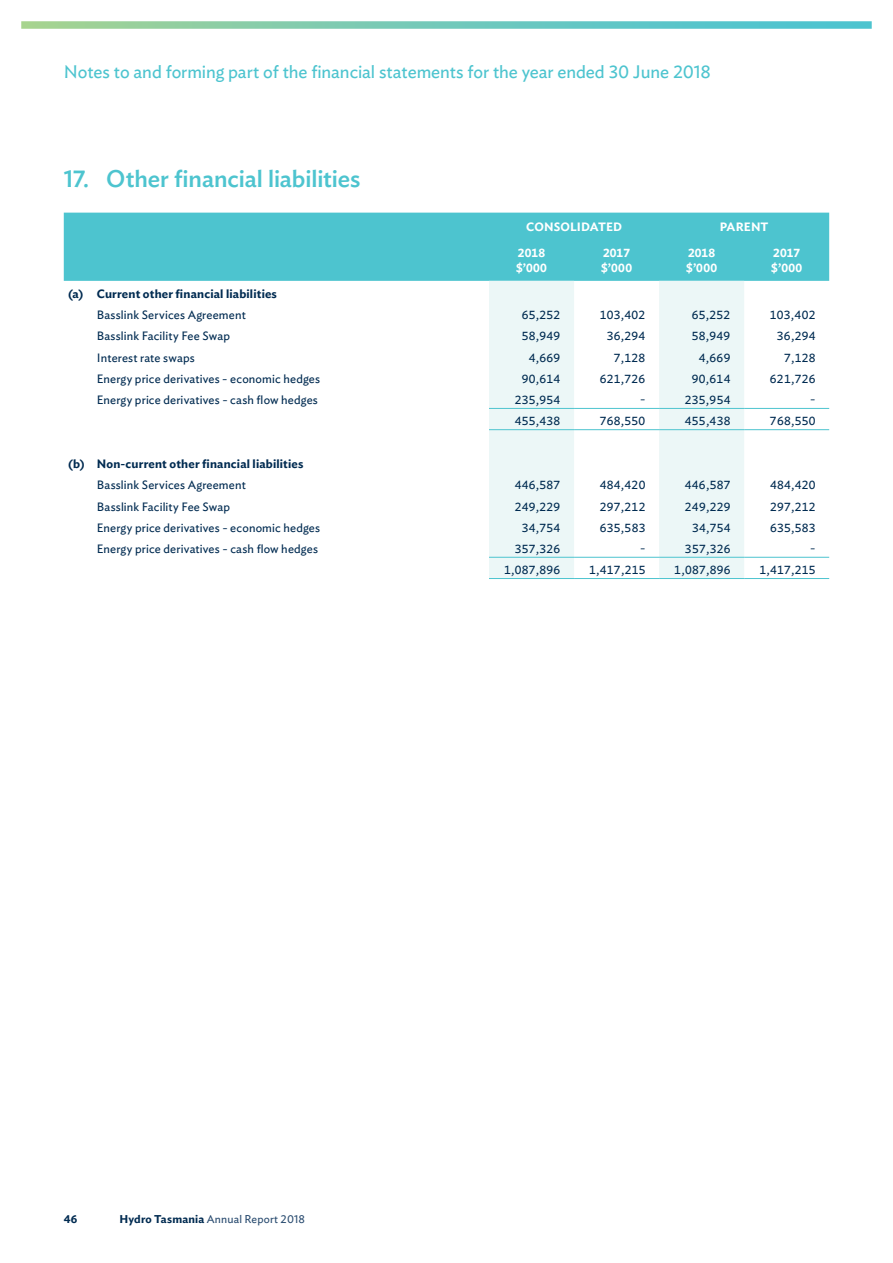
<style>
.page{position:relative;width:893px;height:1263px;background:#fff}
.page>*{position:absolute;margin:0;border:0;box-sizing:border-box;transform-origin:0 0}
.t1{font:500 24px "Ideal Sans";letter-spacing:-.005em;color:#4dc4cf}
.t2{font:18px "Ideal Sans";letter-spacing:-.005em;color:#4dc4cf}
.t3{font:12px "Ideal Sans";letter-spacing:.015em;color:#002b51}
.t4{font:600 12px "Ideal Sans";letter-spacing:.015em;color:#002b51}
.t5{font:600 12px/15px "Ideal Sans";letter-spacing:.01em;color:#fff}
.t6{font:11.25px "Ideal Sans";letter-spacing:.015em;color:#2a4c70}
.t7{font:600 11.25px "Ideal Sans";color:#002b51}
.s1{font-weight:600;color:#002b51}
</style>
<div class="page">
<svg style="left:21px;top:21px;width:851px;height:8px;background:#7cccbb"></svg>
<div style="left:64px;top:213px;width:765px;height:68px;background:#4dc4cf"></div>
<svg style="left:489px;top:281px;width:255px;height:297px;fill:#ecf7f7"></svg>
<hr style="left:489px;top:408px;width:85px;height:1px;background:#4dc4cf">
<hr style="left:574px;top:408px;width:85px;height:1px;background:#4dc4cf">
<hr style="left:659px;top:408px;width:85px;height:1px;background:#4dc4cf">
<hr style="left:744px;top:408px;width:85px;height:1px;background:#4dc4cf">
<hr style="left:489px;top:429px;width:85px;height:1px;background:#4dc4cf">
<hr style="left:574px;top:429px;width:85px;height:1px;background:#4dc4cf">
<hr style="left:659px;top:429px;width:85px;height:1px;background:#4dc4cf">
<hr style="left:744px;top:429px;width:85px;height:1px;background:#4dc4cf">
<hr style="left:489px;top:557px;width:85px;height:1px;background:#4dc4cf">
<hr style="left:574px;top:557px;width:85px;height:1px;background:#4dc4cf">
<hr style="left:659px;top:557px;width:85px;height:1px;background:#4dc4cf">
<hr style="left:744px;top:557px;width:85px;height:1px;background:#4dc4cf">
<hr style="left:489px;top:578px;width:85px;height:1px;background:#4dc4cf">
<hr style="left:574px;top:578px;width:85px;height:1px;background:#4dc4cf">
<hr style="left:659px;top:578px;width:85px;height:1px;background:#4dc4cf">
<hr style="left:744px;top:578px;width:85px;height:1px;background:#4dc4cf">
<h2 class="t2" style="left:64px;top:58px;width:649px">Notes to and forming part of the financial statements for the year ended 30 June 2018</h2>
<h1 class="t1" style="left:64px;top:160px;width:298px">17. Other financial liabilities</h1>
<p class="t5" style="left:526px;top:218px;width:97px">CONSOLIDATED</p>
<p class="t5" style="left:720px;top:218px;width:50px">PARENT</p>
<p class="t5" style="left:516px;top:245px;width:32px">2018 $’000</p>
<p class="t5" style="left:601px;top:245px;width:32px">2017 $’000</p>
<p class="t5" style="left:686px;top:245px;width:32px">2018 $’000</p>
<p class="t5" style="left:771px;top:245px;width:32px">2017 $’000</p>
<p class="t4" style="left:68px;top:284px;width:210px">(a) Current other financial liabilities</p>
<p class="t3" style="left:97px;top:306px;width:151px">Basslink Services Agreement</p>
<p class="t3" style="left:522px;top:306px;width:40px">65,252</p>
<p class="t3" style="left:600px;top:306px;width:47px">103,402</p>
<p class="t3" style="left:692px;top:306px;width:40px">65,252</p>
<p class="t3" style="left:770px;top:306px;width:47px">103,402</p>
<p class="t3" style="left:97px;top:327px;width:135px">Basslink Facility Fee Swap</p>
<p class="t3" style="left:522px;top:327px;width:40px">58,949</p>
<p class="t3" style="left:607px;top:327px;width:40px">36,294</p>
<p class="t3" style="left:692px;top:327px;width:40px">58,949</p>
<p class="t3" style="left:777px;top:327px;width:40px">36,294</p>
<p class="t3" style="left:97px;top:348px;width:100px">Interest rate swaps</p>
<p class="t3" style="left:529px;top:348px;width:33px">4,669</p>
<p class="t3" style="left:614px;top:348px;width:33px">7,128</p>
<p class="t3" style="left:699px;top:348px;width:33px">4,669</p>
<p class="t3" style="left:784px;top:348px;width:33px">7,128</p>
<p class="t3" style="left:97px;top:370px;width:225px">Energy price derivatives - economic hedges</p>
<p class="t3" style="left:522px;top:370px;width:40px">90,614</p>
<p class="t3" style="left:600px;top:370px;width:47px">621,726</p>
<p class="t3" style="left:692px;top:370px;width:40px">90,614</p>
<p class="t3" style="left:770px;top:370px;width:47px">621,726</p>
<p class="t3" style="left:97px;top:391px;width:223px">Energy price derivatives - cash flow hedges</p>
<p class="t3" style="left:515px;top:391px;width:47px">235,954</p>
<p class="t3" style="left:640px;top:391px;width:7px">-</p>
<p class="t3" style="left:685px;top:391px;width:47px">235,954</p>
<p class="t3" style="left:810px;top:391px;width:7px">-</p>
<p class="t3" style="left:515px;top:412px;width:47px">455,438</p>
<p class="t3" style="left:600px;top:412px;width:47px">768,550</p>
<p class="t3" style="left:685px;top:412px;width:47px">455,438</p>
<p class="t3" style="left:770px;top:412px;width:47px">768,550</p>
<p class="t4" style="left:68px;top:454px;width:237px">(b) Non-current other financial liabilities</p>
<p class="t3" style="left:97px;top:476px;width:151px">Basslink Services Agreement</p>
<p class="t3" style="left:515px;top:476px;width:47px">446,587</p>
<p class="t3" style="left:600px;top:476px;width:47px">484,420</p>
<p class="t3" style="left:685px;top:476px;width:47px">446,587</p>
<p class="t3" style="left:770px;top:476px;width:47px">484,420</p>
<p class="t3" style="left:97px;top:497px;width:135px">Basslink Facility Fee Swap</p>
<p class="t3" style="left:515px;top:497px;width:47px">249,229</p>
<p class="t3" style="left:600px;top:497px;width:47px">297,212</p>
<p class="t3" style="left:685px;top:497px;width:47px">249,229</p>
<p class="t3" style="left:770px;top:497px;width:47px">297,212</p>
<p class="t3" style="left:97px;top:518px;width:225px">Energy price derivatives - economic hedges</p>
<p class="t3" style="left:522px;top:518px;width:40px">34,754</p>
<p class="t3" style="left:600px;top:518px;width:47px">635,583</p>
<p class="t3" style="left:692px;top:518px;width:40px">34,754</p>
<p class="t3" style="left:770px;top:518px;width:47px">635,583</p>
<p class="t3" style="left:97px;top:540px;width:223px">Energy price derivatives - cash flow hedges</p>
<p class="t3" style="left:515px;top:540px;width:47px">357,326</p>
<p class="t3" style="left:640px;top:540px;width:7px">-</p>
<p class="t3" style="left:685px;top:540px;width:47px">357,326</p>
<p class="t3" style="left:810px;top:540px;width:7px">-</p>
<p class="t3" style="left:504px;top:561px;width:58px">1,087,896</p>
<p class="t3" style="left:589px;top:561px;width:58px">1,417,215</p>
<p class="t3" style="left:674px;top:561px;width:58px">1,087,896</p>
<p class="t3" style="left:759px;top:561px;width:58px">1,417,215</p>
<p class="t7" style="left:64px;top:1210px;width:15px">46</p>
<p class="t6" style="left:119px;top:1210px;width:187px"><span class="s1">Hydro Tasmania</span> Annual Report 2018</p>
</div>
